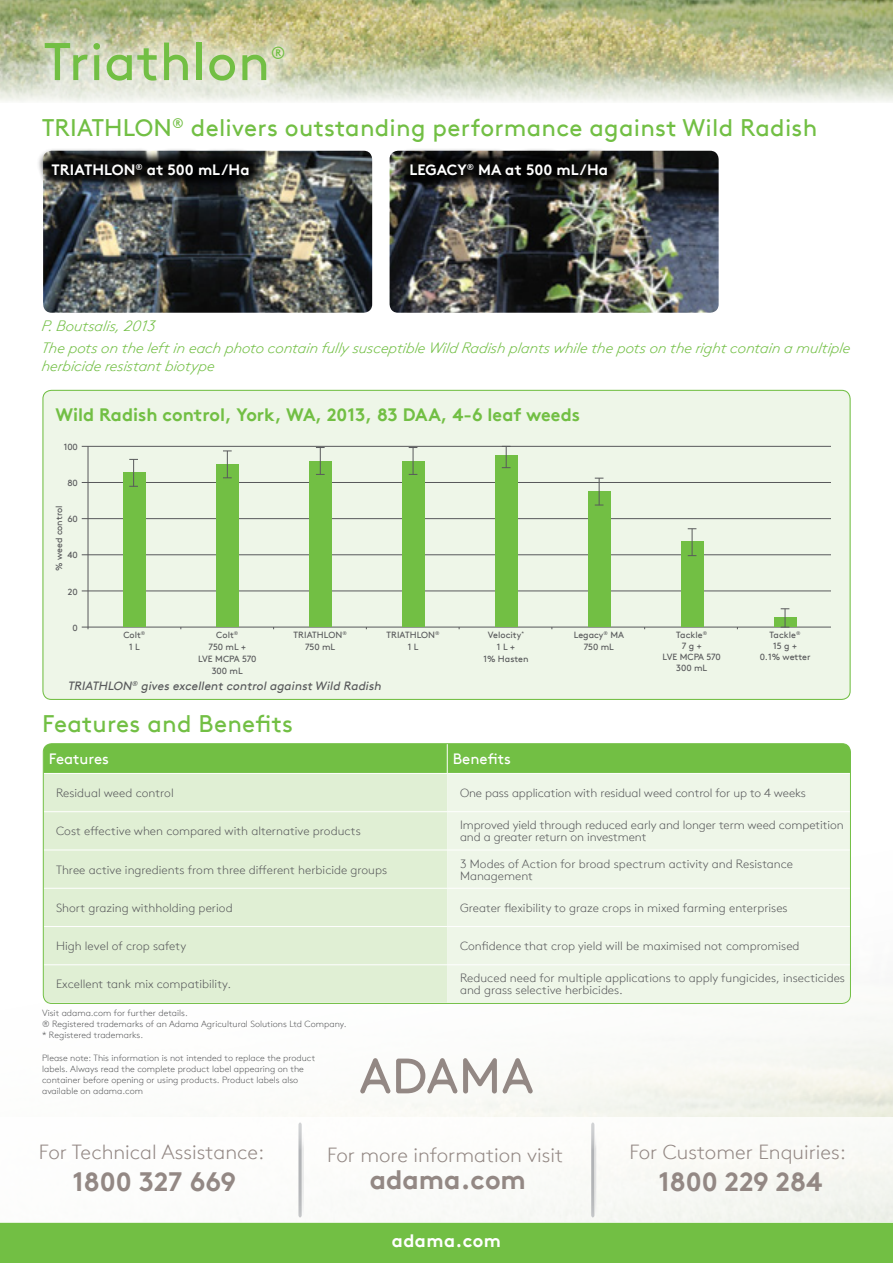
<style>
.page{position:relative;width:893px;height:1263px;background:#fff}
.page>*{position:absolute;margin:0;border:0;box-sizing:border-box;transform-origin:0 0}
.t1{font:52.95px "Brown TT";letter-spacing:.01em;color:#72bf44}
.t2{font:700 26.7px "Brown TT";color:#938884}
.t3{font:24px "Brown TT";letter-spacing:.01em;color:#72bf44}
.t4{font:300 20.4px "Brown TT";color:#938884}
.t5{font:700 18px "Brown TT";color:#72bf44}
.t6{font:700 18px "Brown TT";letter-spacing:.025em;color:#fff}
.t7{font:17.7px "Brown TT";color:#72bf44}
.t8{font:italic 300 15px/22.2px "Brown TT";letter-spacing:-.01em;color:#72bf44}
.t9{font:700 15px "Brown TT";color:#fff}
.t10{font:15px "Brown TT";color:#fff}
.t11{font:300 12px/12px "Brown TT";color:#58595b}
.t12{font:italic 12px "Brown TT";color:#58595b}
.t13{font:300 9px/10.8px "Brown TT";color:#58595b}
.t14{font:9px/12px "Brown TT";color:#58595b;text-align:center}
</style>
<div class="page">
<div style="left:0;top:1222px;width:893px;height:41px;background:#72bf44"></div>
<svg style="left:298px;top:1122px;width:4px;height:95px"></svg>
<svg style="left:302px;top:1122px;width:1px;height:95px"></svg>
<svg style="left:591px;top:1122px;width:3px;height:95px"></svg>
<svg style="left:595px;top:1122px;width:1px;height:95px"></svg>
<svg style="left:360px;top:1058px;width:173px;height:36px"></svg>
<img style="left:0;top:0;width:893px;height:102px">
<div style="left:43px;top:774px;width:404px;height:229px;background:#e0efd4"></div>
<div style="left:447px;top:774px;width:403px;height:229px;background:#eef6e8"></div>
<hr style="left:43px;top:811px;width:404px;height:1px;background:#fff">
<hr style="left:447px;top:811px;width:403px;height:1px;background:#fff">
<hr style="left:43px;top:850px;width:404px;height:1px;background:#fff">
<hr style="left:447px;top:850px;width:403px;height:1px;background:#fff">
<hr style="left:43px;top:888px;width:404px;height:1px;background:#fff">
<hr style="left:447px;top:888px;width:403px;height:1px;background:#fff">
<hr style="left:43px;top:926px;width:404px;height:1px;background:#fff">
<hr style="left:447px;top:926px;width:403px;height:1px;background:#fff">
<hr style="left:43px;top:964px;width:404px;height:1px;background:#fff">
<hr style="left:447px;top:964px;width:403px;height:1px;background:#fff">
<div style="left:43px;top:744px;width:807px;height:29px;background:#72bf44"></div>
<div style="left:43px;top:390px;width:807px;height:309px;background:#eef6e8;border-radius:9px"></div>
<hr style="left:88px;top:446px;width:1px;height:183px;background:#58595b">
<hr style="left:82px;top:446px;width:749px;height:1px;background:#58595b">
<hr style="left:82px;top:627px;width:749px;height:1px;background:#58595b">
<hr style="left:82px;top:591px;width:749px;height:1px;background:#58595b">
<hr style="left:82px;top:554px;width:749px;height:1px;background:#58595b">
<hr style="left:82px;top:518px;width:749px;height:1px;background:#58595b">
<hr style="left:82px;top:482px;width:749px;height:1px;background:#58595b">
<div style="left:123px;top:473px;width:23px;height:154px;background:#72bf44"></div>
<div style="left:216px;top:464px;width:23px;height:163px;background:#72bf44"></div>
<div style="left:309px;top:461px;width:23px;height:166px;background:#72bf44"></div>
<div style="left:402px;top:461px;width:23px;height:166px;background:#72bf44"></div>
<div style="left:495px;top:456px;width:23px;height:171px;background:#72bf44"></div>
<div style="left:588px;top:492px;width:22px;height:135px;background:#72bf44"></div>
<div style="left:681px;top:541px;width:22px;height:86px;background:#72bf44"></div>
<div style="left:774px;top:618px;width:22px;height:9px;background:#72bf44"></div>
<svg style="left:129px;top:459px;width:9px;height:28px"></svg>
<svg style="left:223px;top:451px;width:9px;height:28px"></svg>
<svg style="left:316px;top:447px;width:9px;height:28px"></svg>
<svg style="left:409px;top:447px;width:8px;height:28px"></svg>
<svg style="left:595px;top:478px;width:8px;height:28px"></svg>
<svg style="left:688px;top:528px;width:8px;height:28px"></svg>
<svg style="left:781px;top:608px;width:8px;height:20px"></svg>
<svg style="left:502px;top:446px;width:9px;height:22px"></svg>
<img style="left:43px;top:151px;width:329px;height:162px">
<img style="left:390px;top:151px;width:329px;height:162px">
<div style="left:37px;top:147px;width:228px;height:42px;background:#000;opacity:.9"></div>
<div style="left:395px;top:147px;width:228px;height:42px;background:#000;opacity:.9"></div>
<div style="left:25px;top:24px;width:279px;height:76px;background:#fff;opacity:.5"></div>
<h1 class="t1" style="left:44px;top:31px;width:228px">Triathlon</h1>
<h3 class="t7" style="left:271px;top:42px;width:16px">®</h3>
<h3 class="t3" style="left:42px;top:114px;width:777px">TRIATHLON<sup>®</sup> delivers outstanding performance against Wild Radish</h3>
<p class="t9" style="left:52px;top:160px;width:199px">TRIATHLON<sup>®</sup> at 500 mL/Ha</p>
<p class="t9" style="left:410px;top:160px;width:200px">LEGACY<sup>®</sup> MA at 500 mL/Ha</p>
<p class="t8" style="left:41px;top:314px;width:813px">P.Boutsalis,2013<br>The p ots on the leftin each p hoto contain fully susceptible Wild Radish p lants while the p ots on the rig htcontain a multip le</p>
<p class="t8" style="left:41px;top:355px;width:178px">herbicide resistantbiotyp e</p>
<h3 class="t5" style="left:56px;top:404px;width:526px">Wild Radish control, York, WA, 2013, 83 DAA, 4-6 leaf weeds</h3>
<p class="t14" style="left:64px;top:441px;width:16px">100</p>
<p class="t14" style="left:67px;top:477px;width:12px">80</p>
<p class="t14" style="left:53px;top:571px;width:67px;rotate:-90deg">% weed control</p>
<p class="t14" style="left:67px;top:513px;width:12px">60</p>
<p class="t14" style="left:68px;top:549px;width:12px">40</p>
<p class="t14" style="left:68px;top:585px;width:11px">20</p>
<p class="t14" style="left:73px;top:621px;width:7px">0</p>
<p class="t14" style="left:123px;top:629px;width:23px">Colt<sup>®<br></sup>1 L</p>
<p class="t14" style="left:198px;top:629px;width:60px">Colt<sup>®<br></sup>750 mL +<br>LVE MCPA 570<br>300 mL</p>
<p class="t14" style="left:294px;top:629px;width:55px">TRIATHLON<sup>®<br></sup>750 mL</p>
<p class="t14" style="left:386px;top:629px;width:55px">TRIATHLON<sup>®<br></sup>1 L</p>
<p class="t14" style="left:483px;top:629px;width:47px">Velocity<sup>*<br></sup>1 L +<br>1% Hasten</p>
<p class="t14" style="left:574px;top:629px;width:52px">Legacy<sup>®</sup> MA<br>750 mL</p>
<p class="t14" style="left:663px;top:630px;width:60px;line-height:10.8px">Tackle<sup>®<br></sup>7 g +<br>LVE MCPA 570<br>300 mL</p>
<p class="t14" style="left:760px;top:630px;width:52px;line-height:10.8px">Tackle<sup>®<br></sup>15 g +<br>0.1% wetter</p>
<p class="t12" style="left:68px;top:679px;width:318px">TRIATHLON<sup>®</sup> gives excellent control against Wild Radish</p>
<h3 class="t3" style="left:42px;top:709px;width:253px">Features and Benefits</h3>
<p class="t10" style="left:49px;top:750px;width:62px">Features</p>
<p class="t10" style="left:453px;top:750px;width:60px">Benefits</p>
<p class="t11" style="left:56px;top:787px;width:119px">Residual weed control</p>
<p class="t11" style="left:460px;top:787px;width:348px">One pass application with residual weed control for up to 4 weeks</p>
<p class="t11" style="left:56px;top:825px;width:306px">Cost effective when compared with alternative products</p>
<p class="t11" style="left:460px;top:819px;width:385px">Improved yield through reduced early and longer term weed competition and a greater return on investment</p>
<p class="t11" style="left:56px;top:864px;width:333px">Three active ingredients from three different herbicide groups</p>
<p class="t11" style="left:460px;top:858px;width:335px">3 Modes of Action for broad spectrum activity and Resistance<br>Management</p>
<p class="t11" style="left:56px;top:902px;width:178px">Short grazing withholding period</p>
<p class="t11" style="left:460px;top:902px;width:329px">Greater flexibility to graze crops in mixed farming enterprises</p>
<p class="t11" style="left:56px;top:940px;width:132px">High level of crop safety</p>
<p class="t11" style="left:460px;top:940px;width:341px">Confidence that crop yield will be maximised not compromised</p>
<p class="t11" style="left:56px;top:978px;width:177px">Excellent tank mix compatibility.</p>
<p class="t11" style="left:460px;top:972px;width:386px">Reduced need for multiple applications to apply fungicides, insecticides and grass selective herbicides.</p>
<p class="t13" style="left:42px;top:1007px;width:306px">Visit adama.com for further details.<br>® Registered trademarks of an Adama Agricultural Solutions Ltd Company. * Registered trademarks.</p>
<p class="t13" style="left:42px;top:1053px;width:275px">Please note: This information is not intended to replace the product labels. Always read the complete product label appearing on the container before opening or using products. Product labels also available on adama.com</p>
<h3 class="t4" style="left:39px;top:1141px;width:227px">For Technical Assistance:</h3>
<h2 class="t2" style="left:72px;top:1165px;width:165px">1800 327 669</h2>
<h3 class="t4" style="left:327px;top:1143px;width:238px">For more information visit</h3>
<h2 class="t2" style="left:370px;top:1163px;width:158px">adama.com</h2>
<h3 class="t6" style="left:392px;top:1229px;width:111px">adama.com</h3>
<h3 class="t4" style="left:629px;top:1141px;width:218px">For Customer Enquiries:</h3>
<h2 class="t2" style="left:658px;top:1165px;width:165px">1800 229 284</h2>
</div>
